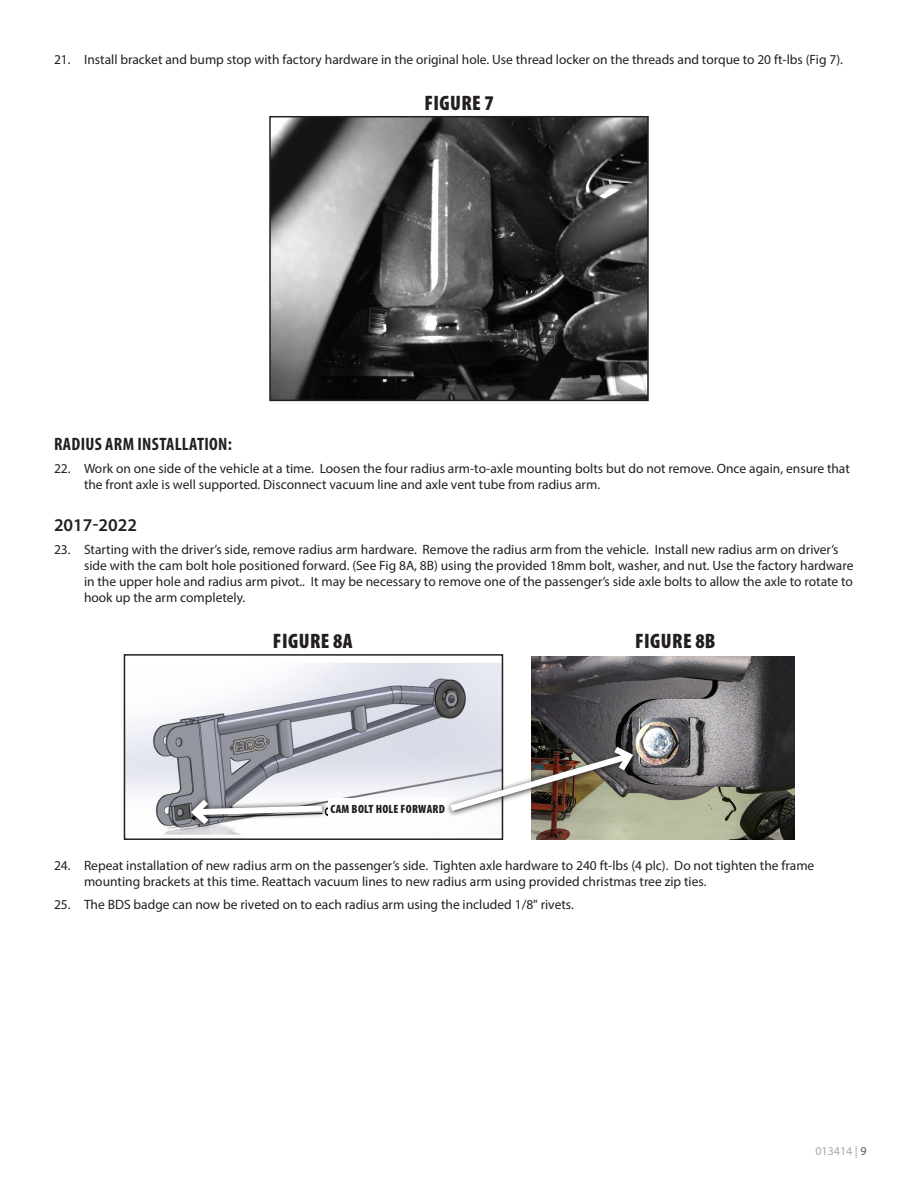
<style>
.page{position:relative;width:918px;height:1188px;background:#fff}
.page>*{position:absolute;margin:0;border:0;box-sizing:border-box;transform-origin:0 0}
.Photo-Caption{font:900 condensed 21px "Myriad Pro";letter-spacing:.02em;color:#231f20}
.Subhead{font:700 condensed 18px "Myriad Pro";letter-spacing:.02em;color:#231f20}
.Subhead-2{font:600 18px "Myriad Pro";color:#231f20}
.t1{font:13.5px/16.2px "Myriad Pro";color:#231f20}
.Photo-Caption-2{font:900 condensed 12px "Myriad Pro";letter-spacing:.02em;color:#231f20}
.t2{font:12px "Myriad Pro";color:#a8a9ad}
.s1{color:#57585a}
</style>
<div class="page">
<img style="left:272px;top:119px;width:374px;height:279px">
<div style="left:269px;top:116px;width:380px;height:285px;border:2px solid #231f20"></div>
<img style="left:127px;top:663px;width:373px;height:172px">
<div style="left:124px;top:654px;width:379px;height:186px;border:2px solid #231f20"></div>
<img style="left:531px;top:657px;width:263px;height:183px">
<svg style="left:187px;top:793px;width:141px;height:37px"></svg>
<div style="left:328px;top:798px;width:120px;height:20px;background:#fff"></div>
<svg style="left:448px;top:742px;width:191px;height:75px"></svg>
<img style="left:444px;top:741px;width:193px;height:75px">
<p class="t1" style="left:54px;top:51px;width:791px">21. Install bracket and bump stop with factory hardware in the original hole. Use thread locker on the threads and torque to 20 ft-lbs (Fig 7).</p>
<p class="Photo-Caption" style="left:424px;top:89px;width:71px">FIGURE 7</p>
<p class="Subhead" style="left:54px;top:433px;width:179px">RADIUS ARM INSTALLATION:</p>
<p class="t1" style="left:84px;top:460px;width:767px;text-indent:-30px">22. Work on one side of the vehicle at a time. Loosen the four radius arm-to-axle mounting bolts but do not remove. Once again, ensure that the front axle is well supported. Disconnect vacuum line and axle vent tube from radius arm.</p>
<p class="Subhead-2" style="left:54px;top:513px;width:85px">2017-2022</p>
<p class="t1" style="left:84px;top:541px;width:771px;text-indent:-30px">23. Starting with the driver’s side, remove radius arm hardware. Remove the radius arm from the vehicle. Install new radius arm on driver’s side with the cam bolt hole positioned forward. (See Fig 8A, 8B) using the provided 18mm bolt, washer, and nut. Use the factory hardware in the upper hole and radius arm pivot.. It may be necessary to remove one of the passenger’s side axle bolts to allow the axle to rotate to hook up the arm completely.</p>
<p class="Photo-Caption" style="left:273px;top:627px;width:81px">FIGURE 8A</p>
<p class="Photo-Caption" style="left:635px;top:627px;width:82px">FIGURE 8B</p>
<p class="Photo-Caption-2" style="left:330px;top:801px;width:116px">CAM BOLT HOLE FORWARD</p>
<p class="t1" style="left:84px;top:857px;width:732px;text-indent:-30px">24. Repeat installation of new radius arm on the passenger’s side. Tighten axle hardware to 240 ft-lbs (4 plc). Do not tighten the frame mounting brackets at this time. Reattach vacuum lines to new radius arm using provided christmas tree zip ties.</p>
<p class="t1" style="left:54px;top:896px;width:521px">25. The BDS badge can now be riveted on to each radius arm using the included 1/8" rivets.</p>
<p class="t2" style="left:815px;top:1143px;width:53px">013414 | <span class="s1">9</span></p>
</div>
